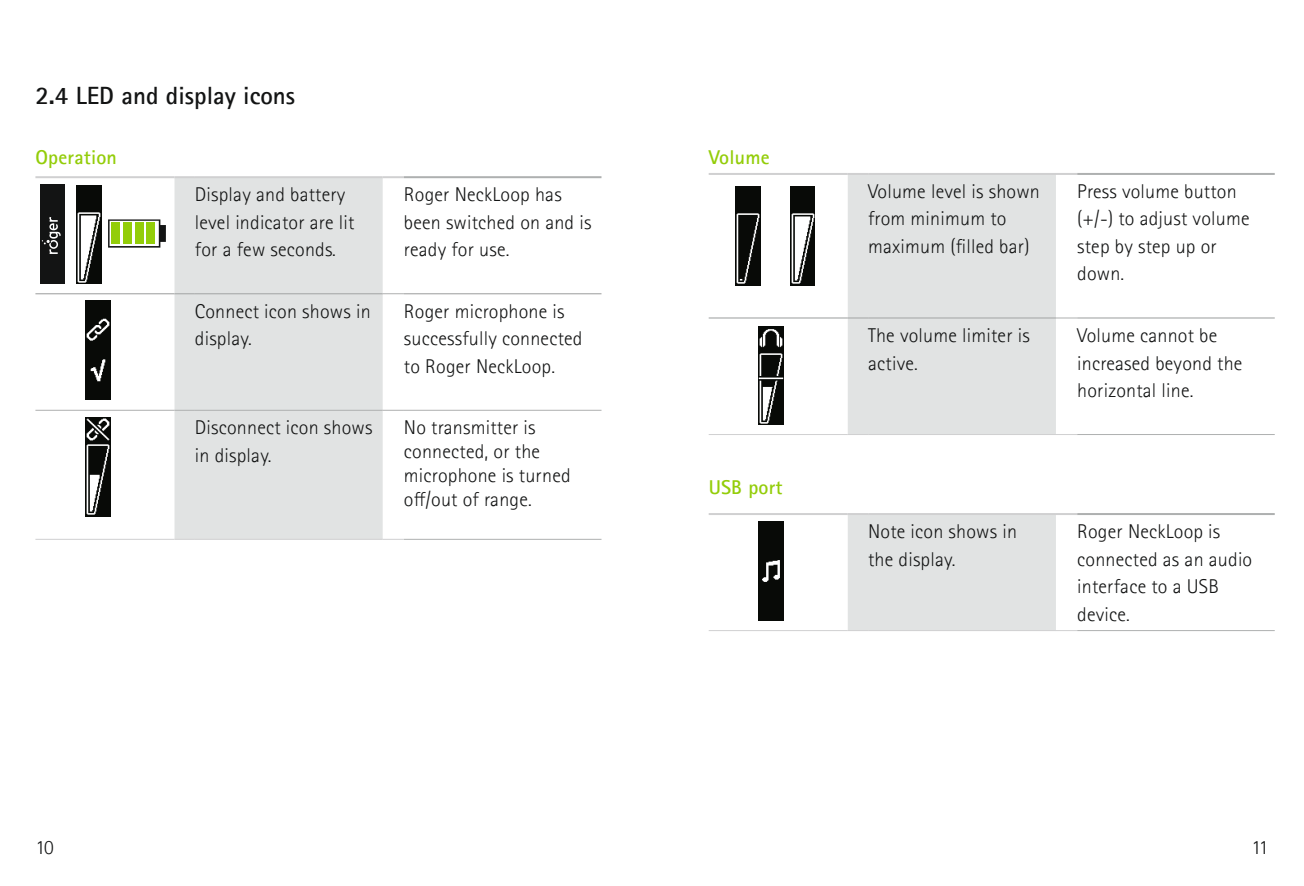
<style>
.page{position:relative;width:1304px;height:886px;background:#fff}
.page>*{position:absolute;margin:0;border:0;box-sizing:border-box;transform-origin:0 0}
.t1{font:700 25px "Rotis Sansfor Phonak";color:#131414}
.t2{font:300 20px/27.5px "Rotis Sansfor Phonak";letter-spacing:.01em;color:#131414}
.t3{font:700 20px "Rotis Sansfor Phonak";letter-spacing:.01em;color:#93cd09}
</style>
<div class="page">
<svg style="left:848px;top:175px;width:208px;height:455px;fill:#e1e3e3"></svg>
<hr style="left:709px;top:317px;width:139px;height:2px;background:#aeb0b0">
<hr style="left:848px;top:317px;width:20px;height:2px;background:#aeb0b0">
<hr style="left:868px;top:317px;width:188px;height:2px;background:#aeb0b0">
<hr style="left:1077px;top:317px;width:198px;height:2px;background:#aeb0b0">
<svg style="left:1056px;top:317px;width:21px;height:1px"></svg>
<hr style="left:709px;top:434px;width:139px;height:1px;background:#d0d0d1">
<svg style="left:848px;top:434px;width:20px;height:1px"></svg>
<hr style="left:868px;top:434px;width:188px;height:1px;background:#d0d0d1">
<svg style="left:1056px;top:434px;width:21px;height:1px"></svg>
<hr style="left:1077px;top:434px;width:198px;height:1px;background:#aeb0b0">
<hr style="left:709px;top:173px;width:139px;height:2px;background:#d0d0d1">
<hr style="left:848px;top:173px;width:20px;height:2px;background:#d0d0d1">
<hr style="left:868px;top:173px;width:188px;height:2px;background:#d0d0d1">
<hr style="left:1056px;top:173px;width:21px;height:2px;background:#d0d0d1">
<hr style="left:1077px;top:173px;width:198px;height:2px;background:#aeb0b0">
<hr style="left:709px;top:513px;width:139px;height:2px;background:#d0d0d1">
<hr style="left:848px;top:513px;width:20px;height:2px;background:#d0d0d1">
<hr style="left:868px;top:513px;width:188px;height:2px;background:#d0d0d1">
<hr style="left:1056px;top:513px;width:21px;height:2px;background:#d0d0d1">
<hr style="left:1077px;top:513px;width:198px;height:2px;background:#aeb0b0">
<hr style="left:709px;top:630px;width:139px;height:1px;background:#d0d0d1">
<svg style="left:848px;top:630px;width:20px;height:1px"></svg>
<hr style="left:868px;top:630px;width:188px;height:1px;background:#d0d0d1">
<svg style="left:1056px;top:630px;width:21px;height:1px"></svg>
<hr style="left:1077px;top:630px;width:198px;height:1px;background:#aeb0b0">
<img style="left:735px;top:186px;width:25px;height:99px">
<img style="left:790px;top:186px;width:25px;height:99px">
<img style="left:759px;top:326px;width:24px;height:98px">
<img style="left:759px;top:521px;width:24px;height:99px">
<div style="left:175px;top:178px;width:208px;height:361px;background:#e1e3e3"></div>
<hr style="left:35px;top:293px;width:140px;height:1px;background:#aeb0b0">
<svg style="left:175px;top:293px;width:20px;height:1px"></svg>
<hr style="left:195px;top:293px;width:188px;height:1px;background:#aeb0b0">
<hr style="left:404px;top:293px;width:197px;height:1px;background:#aeb0b0">
<svg style="left:383px;top:293px;width:21px;height:1px"></svg>
<hr style="left:35px;top:176px;width:140px;height:2px;background:#d0d0d1">
<hr style="left:175px;top:176px;width:20px;height:2px;background:#d0d0d1">
<hr style="left:195px;top:176px;width:188px;height:2px;background:#d0d0d1">
<hr style="left:383px;top:176px;width:21px;height:2px;background:#d0d0d1">
<hr style="left:404px;top:176px;width:197px;height:2px;background:#aeb0b0">
<hr style="left:35px;top:410px;width:140px;height:1px;background:#aeb0b0">
<svg style="left:175px;top:410px;width:20px;height:1px"></svg>
<hr style="left:195px;top:410px;width:188px;height:1px;background:#aeb0b0">
<svg style="left:383px;top:410px;width:21px;height:1px"></svg>
<hr style="left:404px;top:410px;width:197px;height:1px;background:#aeb0b0">
<hr style="left:404px;top:539px;width:197px;height:1px;background:#aeb0b0">
<hr style="left:35px;top:539px;width:140px;height:1px;background:#d0d0d1">
<svg style="left:175px;top:539px;width:20px;height:1px"></svg>
<hr style="left:195px;top:539px;width:188px;height:1px;background:#d0d0d1">
<svg style="left:383px;top:539px;width:21px;height:1px"></svg>
<img style="left:86px;top:301px;width:24px;height:99px">
<img style="left:86px;top:417px;width:24px;height:100px">
<div style="left:40px;top:185px;width:25px;height:99px;background:#131414"></div>
<svg style="left:42px;top:217px;width:19px;height:37px"></svg>
<svg style="left:108px;top:219px;width:58px;height:29px"></svg>
<div style="left:112px;top:223px;width:8px;height:21px;background:#93cd09"></div>
<div style="left:123px;top:223px;width:8px;height:21px;background:#93cd09"></div>
<div style="left:135px;top:223px;width:8px;height:21px;background:#93cd09"></div>
<div style="left:147px;top:223px;width:8px;height:21px;background:#93cd09"></div>
<img style="left:76px;top:185px;width:25px;height:99px">
<p class="t1" style="left:35px;top:80px;width:261px">2.4 LED and display icons</p>
<p class="t3" style="left:35px;top:144px;width:83px">Operation</p>
<p class="t2" style="left:195px;top:181px;width:161px">Display and battery level indicator are lit for a few seconds.</p>
<p class="t2" style="left:404px;top:181px;width:189px">Roger NeckLoop has been switched on and is ready for use.</p>
<p class="t2" style="left:195px;top:298px;width:177px">Connect icon shows in display.</p>
<p class="t2" style="left:404px;top:298px;width:180px">Roger microphone is successfully connected to Roger NeckLoop.</p>
<p class="t2" style="left:195px;top:414px;width:179px">Disconnect icon shows in display.</p>
<p class="t2" style="left:404px;top:416px;width:168px;line-height:23.8px">No transmitter is connected, or the microphone is turned off/out of range.</p>
<p class="t3" style="left:709px;top:144px;width:62px">Volume</p>
<p class="t3" style="left:709px;top:474px;width:75px">USB port</p>
<p class="t2" style="left:868px;top:178px;width:173px">Volume level is shown from minimum to maximum (filled bar)</p>
<p class="t2" style="left:1077px;top:178px;width:174px">Press volume button (+/-) to adjust volume step by step up or down.</p>
<p class="t2" style="left:868px;top:322px;width:163px">The volume limiter is active.</p>
<p class="t2" style="left:1077px;top:322px;width:167px">Volume cannot be increased beyond the horizontal line.</p>
<p class="t2" style="left:868px;top:518px;width:150px">Note icon shows in the display.</p>
<p class="t2" style="left:1077px;top:518px;width:177px">Roger NeckLoop is connected as an audio interface to a USB device.</p>
<p class="t2" style="left:35px;top:834px;width:20px">10</p>
<p class="t2" style="left:1251px;top:834px;width:19px">11</p>
</div>
